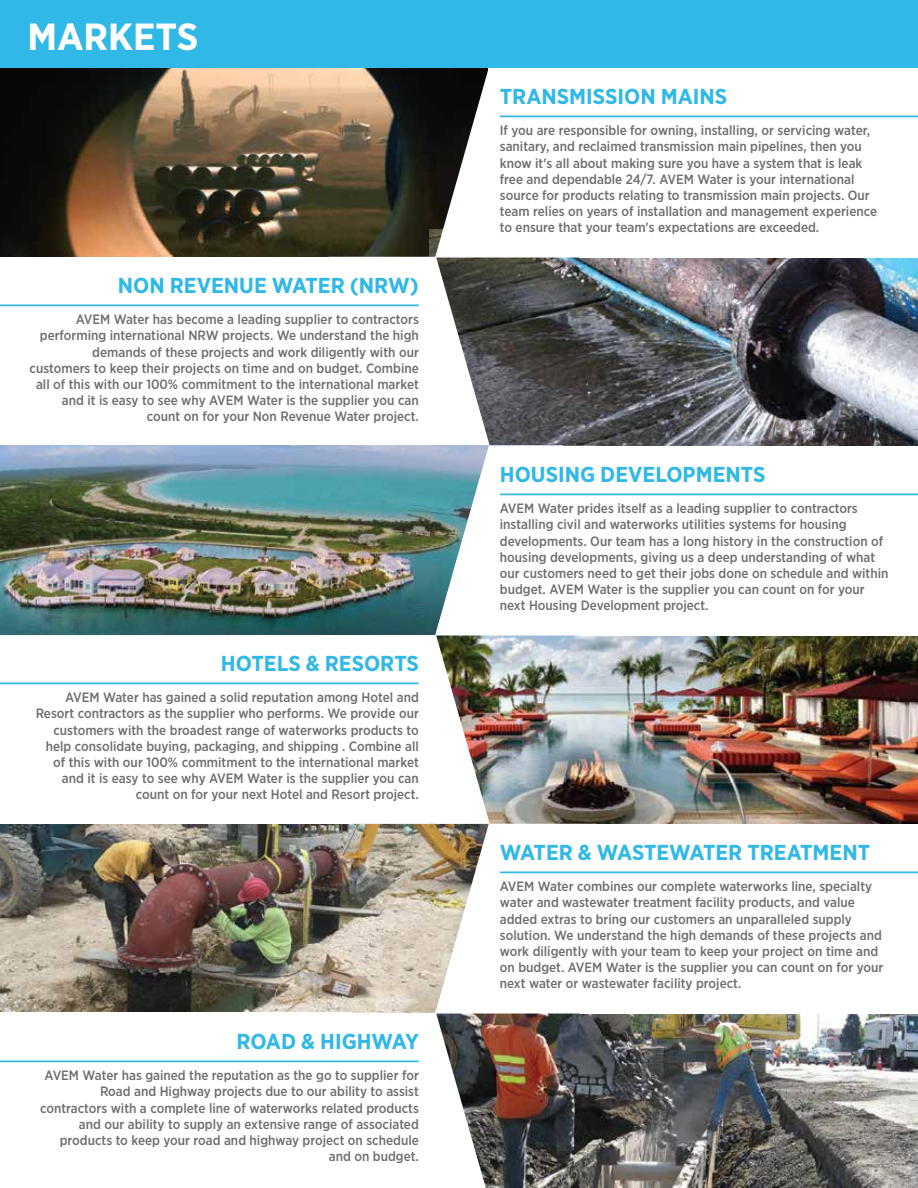
<style>
.page{position:relative;width:918px;height:1188px;background:#fff}
.page>*{position:absolute;margin:0;border:0;box-sizing:border-box;transform-origin:0 0}
.t1{font:700 37.8px "Gotham Narrow";color:#fff;scale:1.04 1}
.t2{font:700 21.6px "Gotham Narrow";color:#30b8e6;scale:1.04 1}
.t3{font:500 13.5px/16.2px "Gotham Narrow";color:#6d6e71;text-align:right}
</style>
<div class="page">
<img style="left:0;top:68px;width:329px;height:189px">
<img style="left:596px;top:1014px;width:322px;height:174px">
<img style="left:0;top:824px;width:329px;height:188px">
<img style="left:596px;top:636px;width:322px;height:188px">
<img style="left:596px;top:258px;width:322px;height:188px">
<div style="left:0;top:0;width:918px;height:68px;background:#30b8e6"></div>
<img style="left:0;top:446px;width:329px;height:189px">
<img style="left:329px;top:68px;width:267px;height:1120px">
<hr style="left:0;top:1061px;width:419px;height:1px;background:#30b8e6">
<hr style="left:500px;top:872px;width:418px;height:1px;background:#30b8e6">
<hr style="left:0;top:683px;width:419px;height:1px;background:#30b8e6">
<hr style="left:500px;top:494px;width:418px;height:1px;background:#30b8e6">
<hr style="left:0;top:305px;width:419px;height:1px;background:#30b8e6">
<hr style="left:500px;top:116px;width:418px;height:1px;background:#30b8e6">
<h1 class="t1" style="left:27px;top:12px;width:166px">MARKETS</h1>
<h2 class="t2" style="left:118px;top:271px;width:291px">NON REVENUE WATER (NRW)</h2>
<p class="t3" style="left:30px;top:311px;width:391px">AVEM Water has become a leading supplier to contractors performing international NRW projects. We understand the high demands of these projects and work diligently with our customers to keep their projects on time and on budget. Combine all of this with our 100% commitment to the international market and it is easy to see why AVEM Water is the supplier you can count on for your Non Revenue Water project.</p>
<h2 class="t2" style="left:221px;top:649px;width:192px">HOTELS &amp; RESORTS</h2>
<p class="t3" style="left:36px;top:689px;width:385px">AVEM Water has gained a solid reputation among Hotel and Resort contractors as the supplier who performs. We provide our customers with the broadest range of waterworks products to help consolidate buying, packaging, and shipping . Combine all of this with our 100% commitment to the international market and it is easy to see why AVEM Water is the supplier you can count on for your next Hotel and Resort project.</p>
<h2 class="t2" style="left:236px;top:1027px;width:177px">ROAD &amp; HIGHWAY</h2>
<p class="t3" style="left:40px;top:1067px;width:380px">AVEM Water has gained the reputation as the go to supplier for Road and Highway projects due to our ability to assist contractors with a complete line of waterworks related products and our ability to supply an extensive range of associated products to keep your road and highway project on schedule and on budget.</p>
<h2 class="t2" style="left:500px;top:82px;width:220px">TRANSMISSION MAINS</h2>
<p class="t3" style="left:500px;top:122px;width:379px;text-align:left">If you are responsible for owning, installing, or servicing water, sanitary, and reclaimed transmission main pipelines, then you know it's all about making sure you have a system that is leak free and dependable 24/7. AVEM Water is your international source for products relating to transmission main projects. Our team relies on years of installation and management experience to ensure that your team's expectations are exceeded.</p>
<h2 class="t2" style="left:500px;top:460px;width:257px">HOUSING DEVELOPMENTS</h2>
<p class="t3" style="left:500px;top:500px;width:390px;text-align:left">AVEM Water prides itself as a leading supplier to contractors installing civil and waterworks utilities systems for housing developments. Our team has a long history in the construction of housing developments, giving us a deep understanding of what our customers need to get their jobs done on schedule and within budget. AVEM Water is the supplier you can count on for your next Housing Development project.</p>
<h2 class="t2" style="left:500px;top:838px;width:358px">WATER &amp; WASTEWATER TREATMENT</h2>
<p class="t3" style="left:500px;top:878px;width:385px;text-align:left">AVEM Water combines our complete waterworks line, specialty water and wastewater treatment facility products, and value added extras to bring our customers an unparalleled supply solution. We understand the high demands of these projects and work diligently with your team to keep your project on time and on budget. AVEM Water is the supplier you can count on for your next water or wastewater facility project.</p>
</div>
